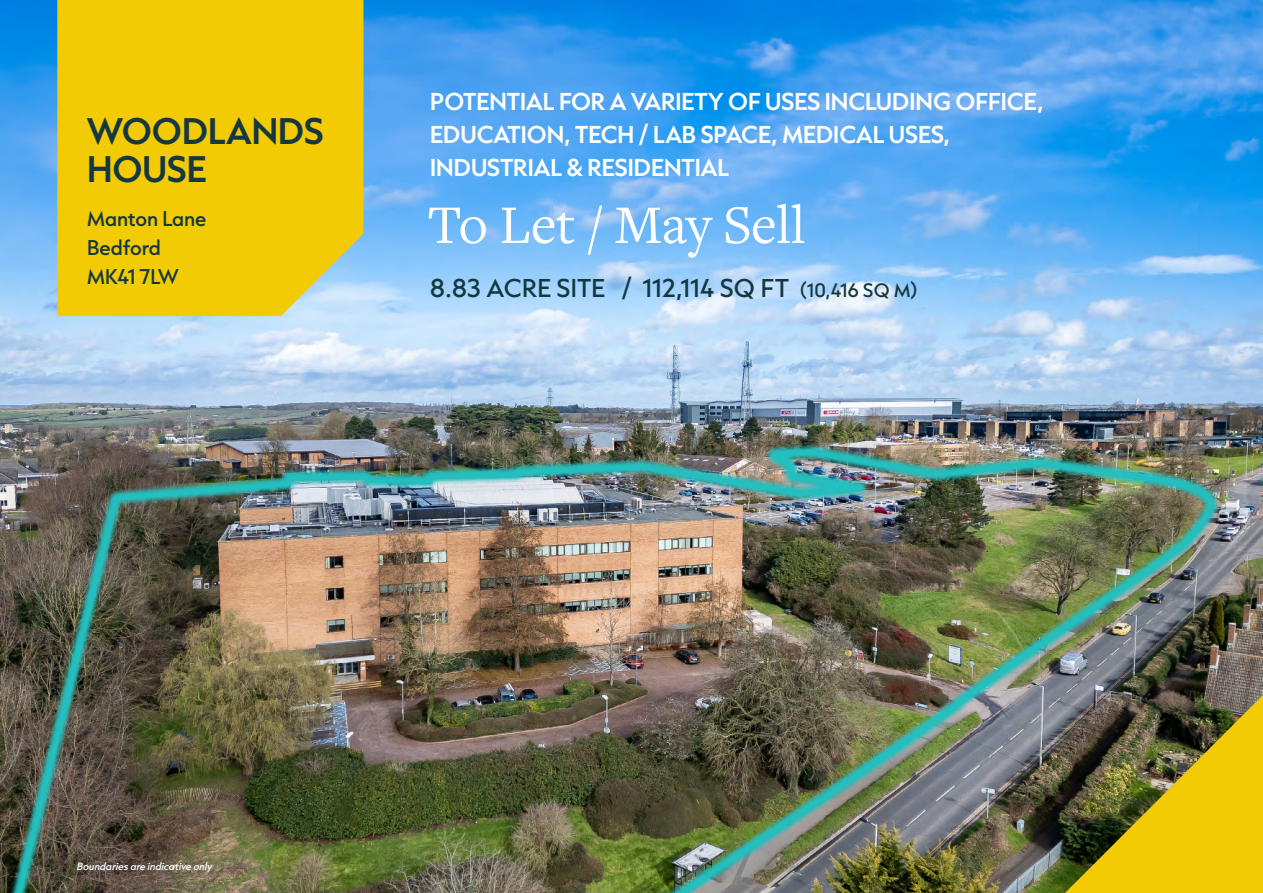
<style>
.page{position:relative;width:1263px;height:893px;background:#fff}
.page>*{position:absolute;margin:0;border:0;box-sizing:border-box;transform-origin:0 0}
.t1{font:56.4px "Freight Text Pro";letter-spacing:-.01em;color:#fff}
.t2{font:600 31.35px/37.7px "Capitana";color:#153840}
.t3{font:500 21.9px "Capitana";letter-spacing:.02em;color:#153840}
.t4{font:600 20.7px/33.2px "Capitana";color:#fff}
.t5{font:500 18.15px/29.2px "Capitana";color:#153840}
.t6{font:italic 500 9px "Capitana";color:#fff}
.s1{font-size:16.5px}
</style>
<div class="page">
<img style="left:0;top:0;width:1263px;height:893px">
<div style="left:57px;top:0;width:306px;height:316px;background:#f2cb05"></div>
<img style="left:5px;top:444px;width:1215px;height:449px">
<img style="left:11px;top:450px;width:1204px;height:443px">
<img style="left:1065px;top:695px;width:198px;height:198px">
<h2 class="t2" style="left:87px;top:111px;width:238px">WOODLANDS<br>HOUSE</h2>
<p class="t5" style="left:87px;top:203px;width:121px">Manton Lane<br>Bedford<br>MK41 7LW</p>
<p class="t4" style="left:430px;top:84px;width:615px">POTENTIAL FOR A VARIETY OF USES INCLUDING OFFICE,<br>EDUCATION, TECH / LAB SPACE, MEDICAL USES,<br>INDUSTRIAL &amp; RESIDENTIAL</p>
<h1 class="t1" style="left:427px;top:188px;width:380px">To Let / May Sell</h1>
<p class="t3" style="left:430px;top:272px;width:488px">8.83 ACRE SITE / 112,114 SQ FT <span class="s1">(10,416 SQ M)</span></p>
<p class="t6" style="left:77px;top:859px;width:139px">Boundaries are indicative only</p>
</div>
